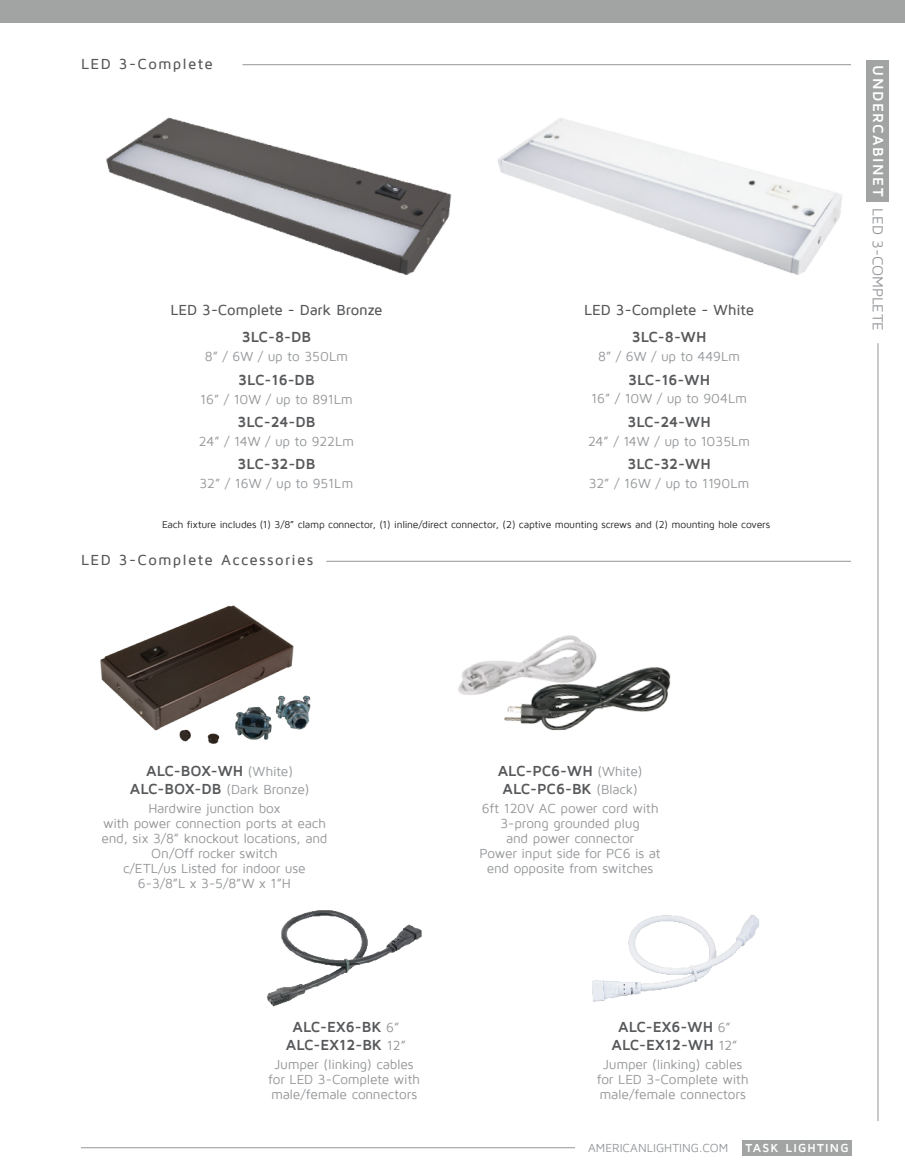
<style>
.page{position:relative;width:905px;height:1175px;background:#fff}
.page>*{position:absolute;margin:0;border:0;box-sizing:border-box;transform-origin:0 0}
.t1{font:700 15px "Maven Pro";color:#57585a}
.t2{font:500 15px "Maven Pro";letter-spacing:-.015em;color:#57585a}
.t3{font:500 15px "Maven Pro";letter-spacing:.09em;color:#57585a}
.t4{font:15px "Maven Pro";color:#939598}
.t5{font:500 15px "Maven Pro";letter-spacing:.085em;color:#57585a}
.t6{font:700 15px "Maven Pro";letter-spacing:.095em;color:#fff}
.t7{font:13.5px/15px "Maven Pro";letter-spacing:-.015em;color:#939598;text-align:center}
.t8{font:12px "Maven Pro";letter-spacing:-.005em;color:#939598}
.t9{font:700 12px "Maven Pro";letter-spacing:.1em;color:#fff}
.t10{font:10.2px "Maven Pro";letter-spacing:-.015em;color:#231f20}
.s1{font-weight:400;font-size:13.5px;color:#939598}
.s2{font-weight:700;font-size:15px;color:#57585a}
</style>
<div class="page">
<div style="left:866px;top:61px;width:23px;height:141px;background:#a2a3a3"></div>
<hr style="left:877px;top:343px;width:1px;height:778px;background:#939598">
<div style="left:741px;top:1140px;width:110px;height:15px;background:#a2a3a3"></div>
<hr style="left:81px;top:1147px;width:494px;height:1px;background:#939598">
<div style="left:0;top:0;width:904px;height:22px;background:#a2a3a3"></div>
<img style="left:100px;top:605px;width:211px;height:139px">
<hr style="left:242px;top:64px;width:608px;height:1px;background:#939598">
<hr style="left:326px;top:561px;width:524px;height:1px;background:#939598">
<img style="left:458px;top:635px;width:139px;height:60px">
<img style="left:502px;top:664px;width:169px;height:66px">
<img style="left:267px;top:910px;width:155px;height:97px">
<img style="left:592px;top:915px;width:167px;height:87px">
<img style="left:498px;top:118px;width:344px;height:157px">
<img style="left:106px;top:117px;width:346px;height:158px">
<p class="t5" style="left:81px;top:55px;width:133px">LED 3-Complete</p>
<p class="t2" style="left:170px;top:302px;width:214px">LED 3-Complete - Dark Bronze</p>
<p class="t1" style="left:242px;top:329px;width:71px">3LC-8-DB</p>
<p class="t7" style="left:205px;top:349px;width:145px">8” / 6W / up to 350Lm</p>
<p class="t1" style="left:238px;top:372px;width:78px">3LC-16-DB</p>
<p class="t7" style="left:200px;top:392px;width:154px">16” / 10W / up to 891Lm</p>
<p class="t1" style="left:237px;top:413px;width:79px">3LC-24-DB</p>
<p class="t7" style="left:199px;top:434px;width:157px">24” / 14W / up to 922Lm</p>
<p class="t1" style="left:237px;top:456px;width:79px">3LC-32-DB</p>
<p class="t7" style="left:200px;top:476px;width:155px">32” / 16W / up to 951Lm</p>
<p class="t2" style="left:584px;top:302px;width:172px">LED 3-Complete - White</p>
<p class="t1" style="left:631px;top:329px;width:76px">3LC-8-WH</p>
<p class="t7" style="left:598px;top:349px;width:144px">8” / 6W / up to 449Lm</p>
<p class="t1" style="left:628px;top:371px;width:83px">3LC-16-WH</p>
<p class="t7" style="left:591px;top:391px;width:158px">16” / 10W / up to 904Lm</p>
<p class="t1" style="left:627px;top:413px;width:85px">3LC-24-WH</p>
<p class="t7" style="left:588px;top:434px;width:164px">24” / 14W / up to 1035Lm</p>
<p class="t1" style="left:627px;top:456px;width:85px">3LC-32-WH</p>
<p class="t7" style="left:589px;top:476px;width:162px">32” / 16W / up to 1190Lm</p>
<p class="t10" style="left:162px;top:519px;width:609px">Each fixture includes (1) 3/8” clamp connector, (1) inline/direct connector, (2) captive mounting screws and (2) mounting hole covers</p>
<p class="t3" style="left:81px;top:552px;width:234px">LED 3-Complete Accessories</p>
<p class="t6" style="left:886px;top:65px;width:133px;rotate:90deg">UNDERCABINET</p>
<p class="t4" style="left:885px;top:208px;width:124px;rotate:90deg">LED 3-COMPLETE</p>
<p class="t1" style="left:146px;top:763px;width:148px">ALC-BOX-WH <span class="s1">(White)</span></p>
<p class="t7" style="left:130px;top:782px;width:181px"><span class="s2">ALC-BOX-DB</span> (Dark Bronze)</p>
<p class="t7" style="left:148px;top:801px;width:134px">Hardwire junction box</p>
<p class="t7" style="left:101px;top:816px;width:227px">with power connection ports at each end, six 3/8” knockout locations, and<br>On/Off rocker switch</p>
<p class="t7" style="left:123px;top:861px;width:184px">c/ETL/us Listed for indoor use</p>
<p class="t7" style="left:138px;top:876px;width:155px">6-3/8”L x 3-5/8”W x 1”H</p>
<p class="t1" style="left:292px;top:1019px;width:108px">ALC-EX6-BK <span class="s1">6”</span></p>
<p class="t1" style="left:286px;top:1037px;width:122px">ALC-EX12-BK <span class="s1">12”</span></p>
<p class="t7" style="left:274px;top:1057px;width:141px">Jumper (linking) cables</p>
<p class="t7" style="left:268px;top:1072px;width:153px">for LED 3-Complete with</p>
<p class="t7" style="left:271px;top:1087px;width:148px">male/female connectors</p>
<p class="t1" style="left:497px;top:763px;width:146px">ALC-PC6-WH <span class="s1">(White)</span></p>
<p class="t1" style="left:502px;top:781px;width:137px">ALC-PC6-BK <span class="s1">(Black)</span></p>
<p class="t7" style="left:481px;top:801px;width:178px">6ft 120V AC power cord with</p>
<p class="t7" style="left:500px;top:816px;width:141px">3-prong grounded plug</p>
<p class="t7" style="left:506px;top:831px;width:130px">and power connector</p>
<p class="t7" style="left:479px;top:846px;width:182px">Power input side for PC6 is at end opposite from switches</p>
<p class="t1" style="left:618px;top:1019px;width:114px">ALC-EX6-WH <span class="s1">6”</span></p>
<p class="t1" style="left:611px;top:1037px;width:127px">ALC-EX12-WH <span class="s1">12”</span></p>
<p class="t7" style="left:603px;top:1057px;width:141px">Jumper (linking) cables</p>
<p class="t7" style="left:597px;top:1072px;width:153px">for LED 3-Complete with</p>
<p class="t7" style="left:599px;top:1087px;width:148px">male/female connectors</p>
<p class="t8" style="left:588px;top:1141px;width:142px">AMERICANLIGHTING.COM</p>
<p class="t9" style="left:745px;top:1141px;width:105px">TASK LIGHTING</p>
</div>
